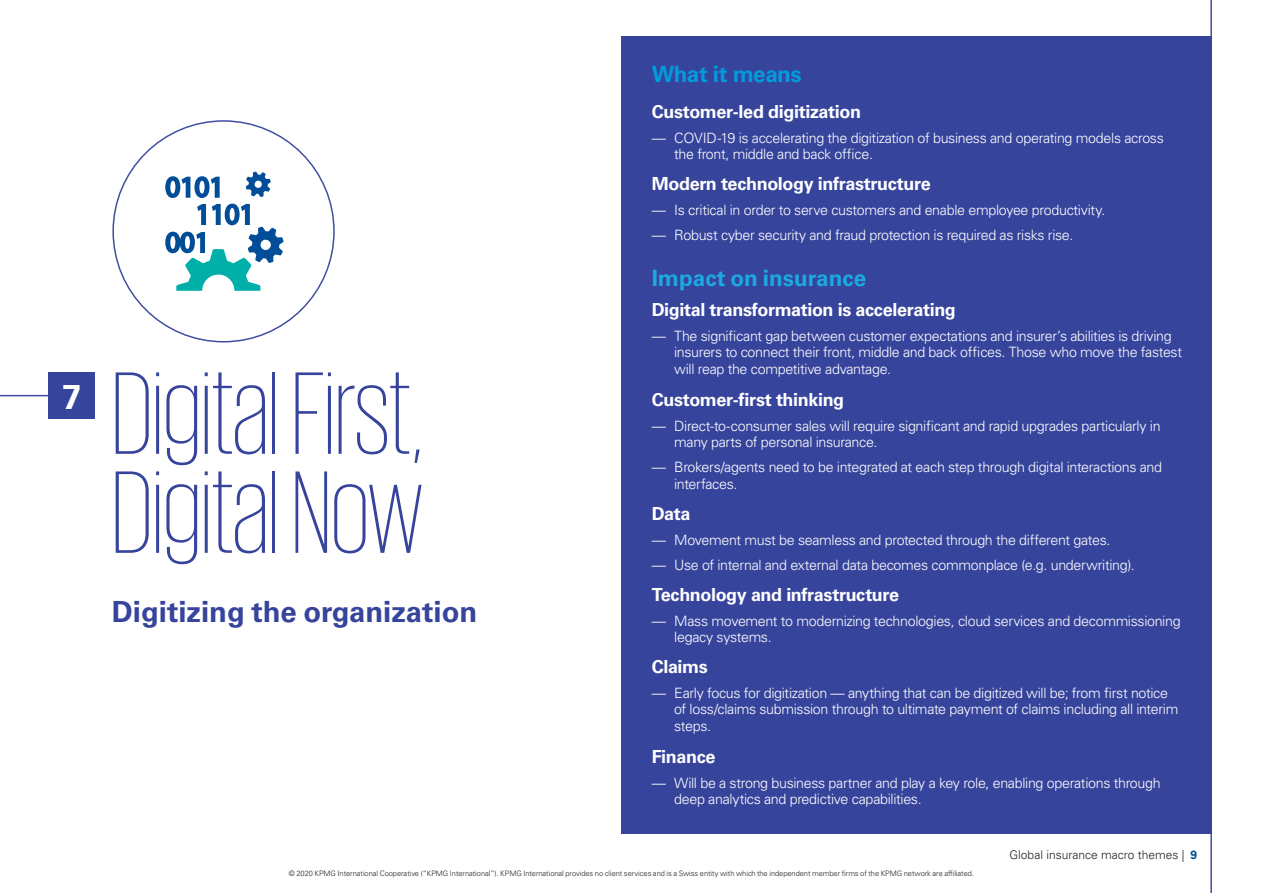
<style>
.page{position:relative;width:1263px;height:893px;background:#fff}
.page>*{position:absolute;margin:0;border:0;box-sizing:border-box;transform-origin:0 0}
.t1{font:200 120px/99px "KPMG";color:#36449c}
.t2{font:700 34.5px "Univers LT Std";color:#fff}
.t3{font:700 29.25px "Univers LT Std";color:#36449c}
.t4{font:700 22.5px "Univers LT Std";color:#1ca9e1}
.t5{font:700 22.5px "Univers LT Std";letter-spacing:-.02em;color:#009cdc}
.t6{font:700 18px "Univers LT Std";letter-spacing:-.02em;color:#fff}
.t7{font:300 14.25px/16.5px "Univers LT Std";letter-spacing:-.025em;color:#fff}
.t8{font:300 12px "Univers LT Std";color:#231f20}
.t9{font:300 7.5px "Univers LT Std";letter-spacing:-.005em;color:#231f20}
.s1{font-weight:700;color:#014d97}
</style>
<div class="page">
<div style="left:622px;top:36px;width:590px;height:798px;background:#36449c"></div>
<hr style="left:1210px;top:0;width:2px;height:893px;background:#36449c">
<div style="left:49px;top:372px;width:46px;height:47px;background:#36449c"></div>
<hr style="left:0;top:395px;width:49px;height:1px;background:#36449c">
<svg style="left:246px;top:171px;width:25px;height:26px"></svg>
<svg style="left:165px;top:176px;width:55px;height:22px"></svg>
<svg style="left:165px;top:204px;width:119px;height:87px"></svg>
<h2 class="t2" style="left:62px;top:376px;width:21px">7</h2>
<h1 class="t1" style="left:112px;top:361px;width:313px">Digital First,<br>Digital Now</h1>
<h3 class="t3" style="left:112px;top:594px;width:367px">Digitizing the organization</h3>
<h3 class="t5" style="left:652px;top:61px;width:152px">What it means</h3>
<p class="t6" style="left:652px;top:101px;width:211px">Customer-led digitization</p>
<p class="t7" style="left:674px;top:129px;width:491px;text-indent:-23px">— COVID-19 is accelerating the digitization of business and operating models across the front, middle and back office.</p>
<p class="t6" style="left:652px;top:173px;width:280px">Modern technology infrastructure</p>
<p class="t7" style="left:652px;top:201px;width:455px">— Is critical in order to serve customers and enable employee productivity.</p>
<p class="t7" style="left:652px;top:227px;width:423px">— Robust cyber security and fraud protection is required as risks rise.</p>
<h3 class="t4" style="left:652px;top:265px;width:216px">Impact on insurance</h3>
<p class="t6" style="left:652px;top:299px;width:306px">Digital transformation is accelerating</p>
<p class="t7" style="left:674px;top:327px;width:509px;text-indent:-23px">— The significant gap between customer expectations and insurer’s abilities is driving insurers to connect their front, middle and back offices. Those who move the fastest will reap the competitive advantage.</p>
<p class="t6" style="left:652px;top:389px;width:194px">Customer-first thinking</p>
<p class="t7" style="left:674px;top:417px;width:488px;text-indent:-23px">— Direct-to-consumer sales will require significant and rapid upgrades particularly in many parts of personal insurance.</p>
<p class="t7" style="left:674px;top:459px;width:489px;text-indent:-23px">— Brokers/agents need to be integrated at each step through digital interactions and interfaces.</p>
<p class="t6" style="left:652px;top:503px;width:40px">Data</p>
<p class="t7" style="left:652px;top:531px;width:460px">— Movement must be seamless and protected through the different gates.</p>
<p class="t7" style="left:652px;top:557px;width:484px">— Use of internal and external data becomes commonplace (e.g. underwriting).</p>
<p class="t6" style="left:652px;top:584px;width:249px">Technology and infrastructure</p>
<p class="t7" style="left:674px;top:612px;width:508px;text-indent:-23px">— Mass movement to modernizing technologies, cloud services and decommissioning legacy systems.</p>
<p class="t6" style="left:652px;top:656px;width:58px">Claims</p>
<p class="t7" style="left:674px;top:684px;width:506px;text-indent:-23px">— Early focus for digitization — anything that can be digitized will be; from first notice of loss/claims submission through to ultimate payment of claims including all interim steps.</p>
<p class="t6" style="left:652px;top:746px;width:65px">Finance</p>
<p class="t7" style="left:674px;top:774px;width:488px;text-indent:-23px">— Will be a strong business partner and play a key role, enabling operations through deep analytics and predictive capabilities.</p>
<p class="t8" style="left:1010px;top:848px;width:189px">Global insurance macro themes | <span class="s1">9</span></p>
<p class="t9" style="left:289px;top:869px;width:687px">© 2020 KPMG International Cooperative (“KPMG International”). KPMG International provides no client services and is a Swiss entity with which the independent member firms of the KPMG network are affiliated.</p>
</div>
